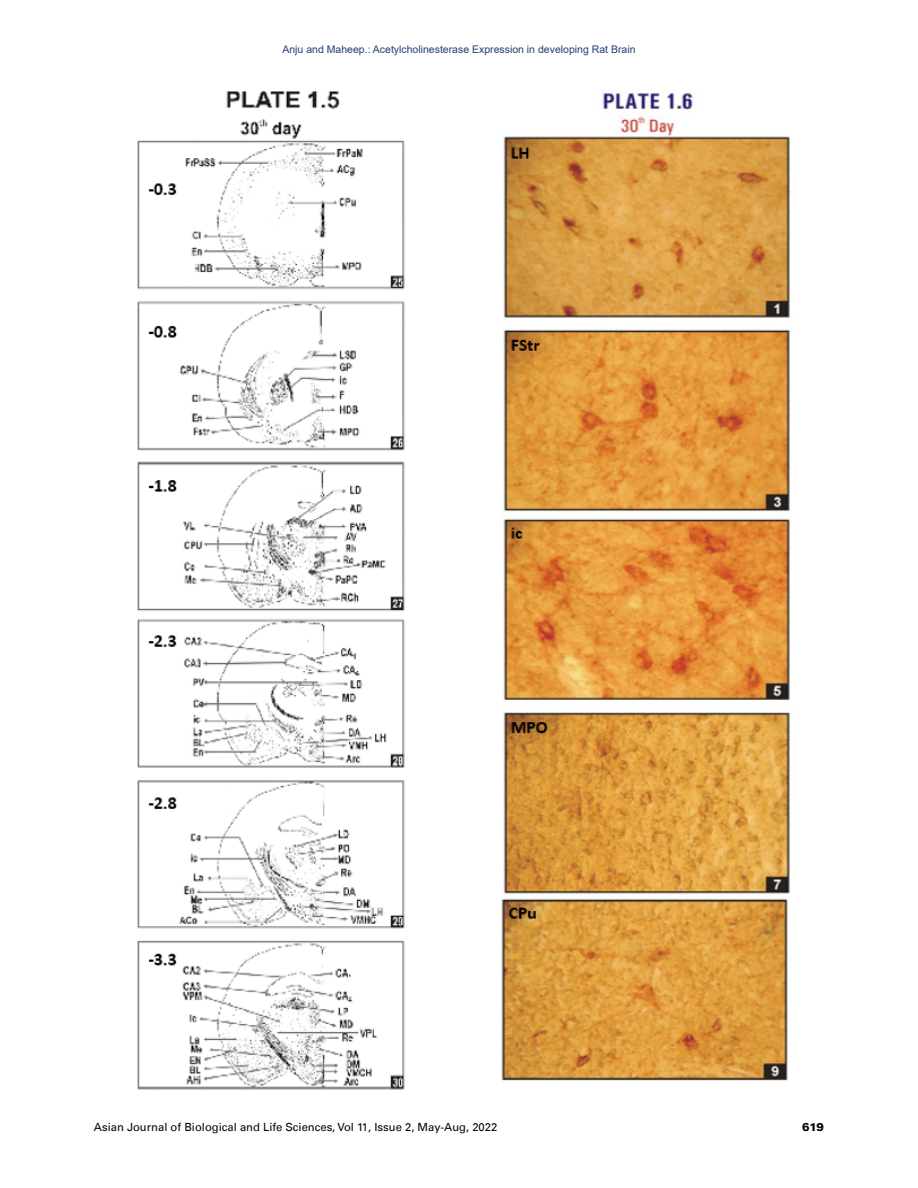
<style>
.page{position:relative;width:918px;height:1188px;background:#fff}
.page>*{position:absolute;margin:0;border:0;box-sizing:border-box;transform-origin:0 0}
.t1{font:11.25px "Univers LT";color:#050406}
.t2{font:900 11.25px "Univers LT";color:#050406}
.t3{font:10.5px "Arial";color:#1e4273}
</style>
<div class="page">
<img style="left:137px;top:91px;width:268px;height:999px">
<img style="left:501px;top:91px;width:289px;height:990px">
<p class="t3" style="left:282px;top:42px;width:355px">Anju and Maheep.: Acetylcholinesterase Expression in developing Rat Brain</p>
<p class="t1" style="left:94px;top:1120px;width:405px">Asian Journal of Biological and Life Sciences, Vol 11, Issue 2, May-Aug, 2022</p>
<p class="t2" style="left:802px;top:1120px;width:24px">619</p>
</div>
